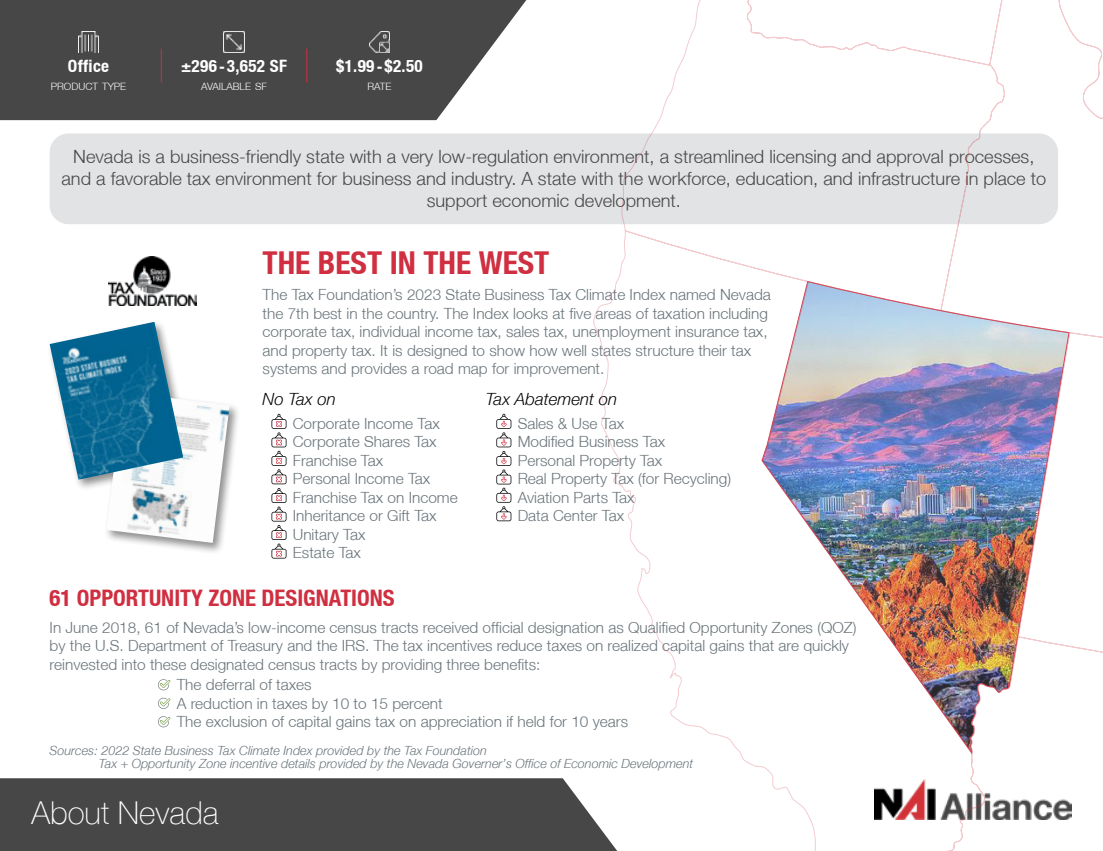
<style>
.page{position:relative;width:1103px;height:851px;background:#fff}
.page>*{position:absolute;margin:0;border:0;box-sizing:border-box;transform-origin:0 0}
.t1{font:700 condensed 31.5px "Helvetica Neue LT";color:#cf2f40}
.t2{font:100 31.5px "Helvetica Neue LT";color:#fff}
.t3{font:700 condensed 22.75px "Helvetica Neue LT";color:#cf2f40}
.t4{font:300 18.2px/21.9px "Helvetica Neue LT";color:#474748;text-align:center}
.t5{font:700 condensed 17.15px "Helvetica Neue LT";letter-spacing:.02em;color:#fff}
.t6{font:italic 300 16.8px "Helvetica Neue LT";color:#000}
.t7{font:300 15.4px/18.6px "Helvetica Neue LT";color:#69747a}
.t8{font:italic 300 12.6px/12.4px "Helvetica Neue LT";color:#69747a}
.t9{font:300 10.15px "Helvetica Neue LT";color:#fff}
</style>
<div class="page">
<div style="left:0;top:778px;width:592px;height:72px;background:#474748"></div>
<div style="left:47px;top:319px;width:194px;height:235px;background:#000;opacity:.45"></div>
<img style="left:106px;top:392px;width:124px;height:151px">
<img style="left:50px;top:322px;width:133px;height:157px">
<div style="left:50px;top:133px;width:1008px;height:91px;background:#e1e3e4;border-radius:19px"></div>
<img style="left:108px;top:256px;width:89px;height:49px">
<svg style="left:271px;top:414px;width:15px;height:144px"></svg>
<svg style="left:496px;top:414px;width:15px;height:107px"></svg>
<svg style="left:158px;top:697px;width:12px;height:12px"></svg>
<svg style="left:158px;top:679px;width:12px;height:11px"></svg>
<svg style="left:158px;top:716px;width:12px;height:11px"></svg>
<img style="left:592px;top:0;width:510px;height:850px">
<svg style="left:0;top:0;width:527px;height:120px;background:#575758"></svg>
<hr style="left:306px;top:49px;width:1px;height:34px;background:#cf2f40">
<hr style="left:161px;top:49px;width:1px;height:34px;background:#cf2f40">
<img style="left:369px;top:32px;width:21px;height:20px">
<img style="left:224px;top:32px;width:20px;height:20px">
<img style="left:78px;top:32px;width:21px;height:20px">
<p class="t5" style="left:68px;top:56px;width:43px">Office</p>
<p class="t9" style="left:51px;top:80px;width:77px">PRODUCT TYPE</p>
<p class="t5" style="left:181px;top:56px;width:107px">±296 - 3,652 SF</p>
<p class="t9" style="left:201px;top:80px;width:67px">AVAILABLE SF</p>
<p class="t5" style="left:336px;top:56px;width:88px">$1.99 - $2.50</p>
<p class="t9" style="left:367px;top:80px;width:26px">RATE</p>
<p class="t4" style="left:61px;top:146px;width:986px">Nevada is a business-friendly state with a very low-regulation environment, a streamlined licensing and approval processes, and a favorable tax environment for business and industry. A state with the workforce, education, and infrastructure in place to support economic development.</p>
<h1 class="t1" style="left:262px;top:244px;width:288px">THE BEST IN THE WEST</h1>
<p class="t7" style="left:262px;top:285px;width:510px">The Tax Foundation’s 2023 State Business Tax Climate Index named Nevada the 7th best in the country. The Index looks at five areas of taxation including corporate tax, individual income tax, sales tax, unemployment insurance tax, and property tax. It is designed to show how well states structure their tax systems and provides a road map for improvement.</p>
<p class="t6" style="left:262px;top:389px;width:75px">No Tax on</p>
<p class="t6" style="left:486px;top:389px;width:133px">Tax Abatement on</p>
<p class="t7" style="left:517px;top:413px;width:215px">Sales &amp; Use Tax<br>Modified Business Tax<br>Personal Property Tax<br>Real Property Tax (for Recycling)<br>Aviation Parts Tax<br>Data Center Tax</p>
<p class="t7" style="left:293px;top:413px;width:166px">Corporate Income Tax<br>Corporate Shares Tax<br>Franchise Tax<br>Personal Income Tax<br>Franchise Tax on Income<br>Inheritance or Gift Tax<br>Unitary Tax<br>Estate Tax</p>
<h2 class="t3" style="left:50px;top:584px;width:346px">61 OPPORTUNITY ZONE DESIGNATIONS</h2>
<p class="t7" style="left:50px;top:617px;width:808px">In June 2018, 61 of Nevada’s low-income census tracts received official designation as Qualified Opportunity Zones (QOZ) by the U.S. Department of Treasury and the IRS. The tax incentives reduce taxes on realized capital gains that are quickly reinvested into these designated census tracts by providing three benefits:</p>
<p class="t7" style="left:177px;top:675px;width:453px">The deferral of taxes<br>A reduction in taxes by 10 to 15 percent<br>The exclusion of capital gains tax on appreciation if held for 10 years</p>
<p class="t8" style="left:99px;top:744px;width:596px;text-indent:-49px">Sources: 2022 State Business Tax Climate Index provided by the Tax Foundation<br>Tax + Opportunity Zone incentive details provided by the Nevada Governer’s Office of Economic Development</p>
<h1 class="t2" style="left:32px;top:795px;width:189px">About Nevada</h1>
</div>
